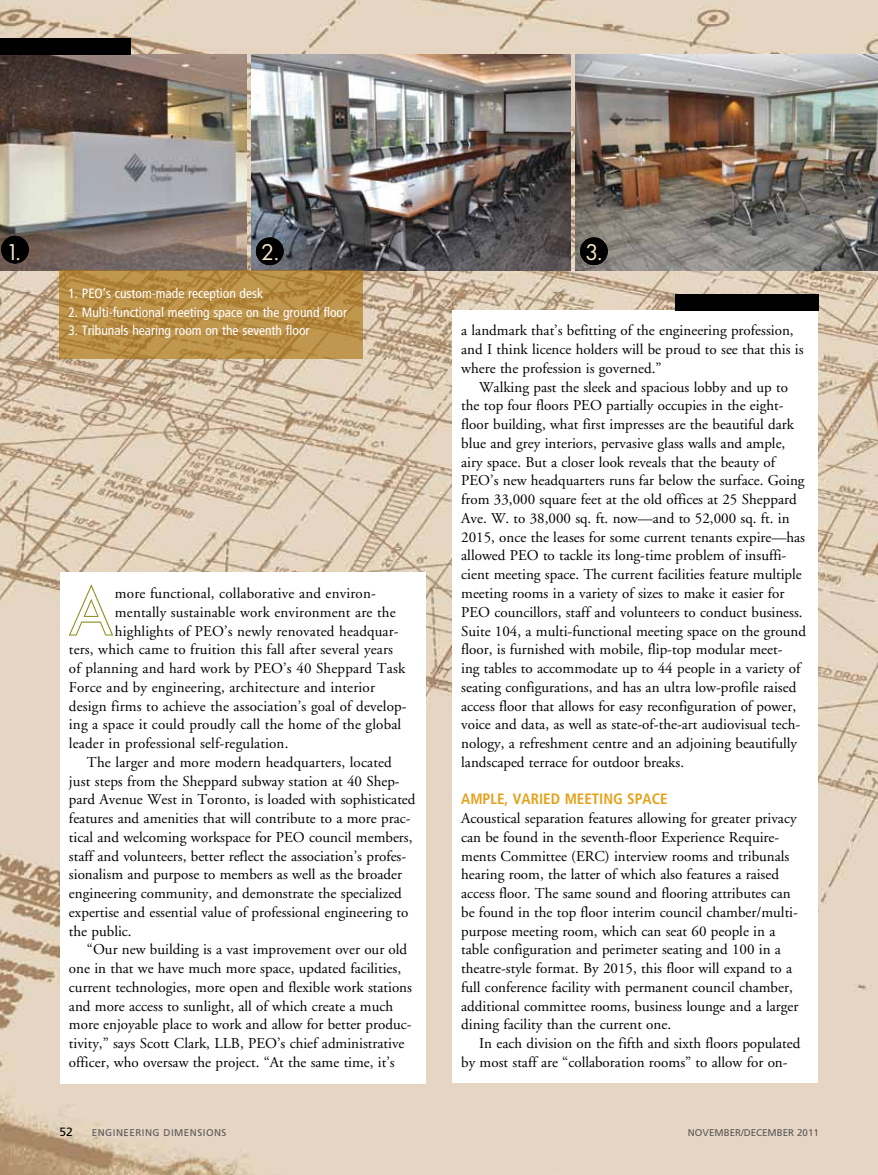
<style>
.page{position:relative;width:878px;height:1175px;background:#fff}
.page>*{position:absolute;margin:0;border:0;box-sizing:border-box;transform-origin:0 0}
.t1{font:71.85px "Brillant Open";color:#898a17}
.t2{font:24px "Brillant";color:#f4e7c8}
.t3{font:15px/18.8px "Adobe Garamond";color:#000}
.t4{font:700 condensed 15px "Frutiger";color:#e4a11b}
.t5{font:condensed 13.5px "Frutiger";color:#fff}
.t6{font:12px "Frutiger";color:#000}
.t7{font:9.75px "Frutiger";letter-spacing:.05em;color:#58595b}
.t8{font:9.75px "Frutiger";color:#58595b}
</style>
<div class="page">
<img style="left:0;top:0;width:878px;height:1174px">
<div style="left:60px;top:572px;width:365px;height:511px;background:#fff"></div>
<div style="left:452px;top:310px;width:366px;height:773px;background:#fff"></div>
<img style="left:575px;top:54px;width:303px;height:216px">
<img style="left:251px;top:54px;width:319px;height:216px">
<img style="left:0;top:55px;width:246px;height:215px">
<svg style="left:59px;top:270px;width:303px;height:89px;background:#b78c43"></svg>
<div style="left:256px;top:237px;width:27px;height:28px;background:#000;border-radius:50%"></div>
<div style="left:1px;top:236px;width:28px;height:27px;background:#000;border-radius:50%"></div>
<div style="left:580px;top:237px;width:27px;height:28px;background:#000;border-radius:50%"></div>
<div style="left:0;top:38px;width:130px;height:17px;background:#000"></div>
<div style="left:675px;top:294px;width:143px;height:16px;background:#000"></div>
<h2 class="t2" style="left:6px;top:239px;width:16px">1.</h2>
<h2 class="t2" style="left:261px;top:239px;width:20px">2.</h2>
<h2 class="t2" style="left:585px;top:239px;width:19px">3.</h2>
<p class="t5" style="left:68px;top:285px;width:196px">1. PEO’s custom-made reception desk</p>
<p class="t5" style="left:68px;top:304px;width:280px">2. Multi-functional meeting space on the ground floor</p>
<p class="t5" style="left:68px;top:323px;width:243px">3. Tribunals hearing room on the seventh floor</p>
<h1 class="t1" style="left:69px;top:574px;width:44px">A</h1>
<p class="t3" style="left:115px;top:584px;width:262px">more functional, collaborative and environ-</p>
<p class="t3" style="left:115px;top:603px;width:282px">mentally sustainable work environment are the</p>
<p class="t3" style="left:115px;top:622px;width:285px">highlights of PEO’s newly renovated headquar-</p>
<p class="t3" style="left:69px;top:640px;width:325px">ters, which came to fruition this fall after several years</p>
<p class="t3" style="left:69px;top:659px;width:338px">of planning and hard work by PEO’s 40 Sheppard Task</p>
<p class="t3" style="left:69px;top:678px;width:307px">Force and by engineering, architecture and interior</p>
<p class="t3" style="left:69px;top:697px;width:339px">design firms to achieve the association’s goal of develop-</p>
<p class="t3" style="left:69px;top:715px;width:334px">ing a space it could proudly call the home of the global</p>
<p class="t3" style="left:69px;top:734px;width:221px">leader in professional self-regulation.</p>
<p class="t3" style="left:87px;top:753px;width:306px">The larger and more modern headquarters, located</p>
<p class="t3" style="left:69px;top:772px;width:332px">just steps from the Sheppard subway station at 40 Shep-</p>
<p class="t3" style="left:69px;top:790px;width:348px">pard Avenue West in Toronto, is loaded with sophisticated</p>
<p class="t3" style="left:69px;top:809px;width:343px">features and amenities that will contribute to a more prac-</p>
<p class="t3" style="left:69px;top:828px;width:345px">tical and welcoming workspace for PEO council members,</p>
<p class="t3" style="left:69px;top:847px;width:339px">staff and volunteers, better reflect the association’s profes-</p>
<p class="t3" style="left:69px;top:865px;width:334px">sionalism and purpose to members as well as the broader</p>
<p class="t3" style="left:69px;top:884px;width:334px">engineering community, and demonstrate the specialized</p>
<p class="t3" style="left:69px;top:903px;width:341px">expertise and essential value of professional engineering to</p>
<p class="t3" style="left:69px;top:922px;width:64px">the public.</p>
<p class="t3" style="left:87px;top:940px;width:322px">“Our new building is a vast improvement over our old</p>
<p class="t3" style="left:69px;top:959px;width:334px">one in that we have much more space, updated facilities,</p>
<p class="t3" style="left:69px;top:978px;width:344px">current technologies, more open and flexible work stations</p>
<p class="t3" style="left:69px;top:997px;width:326px">and more access to sunlight, all of which create a much</p>
<p class="t3" style="left:69px;top:1015px;width:344px">more enjoyable place to work and allow for better produc-</p>
<p class="t3" style="left:69px;top:1034px;width:337px">tivity,” says Scott Clark, LLB, PEO’s chief administrative</p>
<p class="t3" style="left:69px;top:1053px;width:327px">officer, who oversaw the project. “At the same time, it’s</p>
<p class="t3" style="left:461px;top:322px;width:344px">a landmark that’s befitting of the engineering profession, and I think licence holders will be proud to see that this is where the profession is governed.”</p>
<p class="t3" style="left:461px;top:378px;width:346px;text-indent:18px">Walking past the sleek and spacious lobby and up to the top four floors PEO partially occupies in the eight&shy;floor building, what first impresses are the beautiful dark blue and grey interiors, pervasive glass walls and ample, airy space. But a closer look reveals that the beauty of PEO’s new headquarters runs far below the surface. Going from 33,000 square feet at the old offices at 25 Sheppard Ave. W. to 38,000 sq. ft. now—and to 52,000 sq. ft. in 2015, once the leases for some current tenants expire—has allowed PEO to tackle its long-time problem of insuffi&shy;cient meeting space. The current facilities feature multiple meeting rooms in a variety of sizes to make it easier for PEO councillors, staff and volunteers to conduct business.<br>Suite 104, a multi-functional meeting space on the ground floor, is furnished with mobile, flip-top modular meet-<br>ing tables to accommodate up to 44 people in a variety of seating configurations, and has an ultra low-profile raised access floor that allows for easy reconfiguration of power, voice and data, as well as state-of-the-art audiovisual tech&shy;nology, a refreshment centre and an adjoining beautifully landscaped terrace for outdoor breaks.</p>
<p class="t4" style="left:461px;top:789px;width:208px">AMPLE, VARIED MEETING SPACE</p>
<p class="t3" style="left:461px;top:809px;width:339px">Acoustical separation features allowing for greater privacy can be found in the seventh-floor Experience Require&shy;ments Committee (ERC) interview rooms and tribunals hearing room, the latter of which also features a raised access floor. The same sound and flooring attributes can be found in the top floor interim council chamber/multi&shy;purpose meeting room, which can seat 60 people in a table configuration and perimeter seating and 100 in a theatre-style format. By 2015, this floor will expand to a full conference facility with permanent council chamber, additional committee rooms, business lounge and a larger dining facility than the current one.</p>
<p class="t3" style="left:461px;top:1034px;width:341px;text-indent:18px">In each division on the fifth and sixth floors populated by most staff are “collaboration rooms” to allow for on-</p>
<p class="t6" style="left:59px;top:1124px;width:15px">52</p>
<p class="t7" style="left:92px;top:1127px;width:136px">ENGINEERING DIMENSIONS</p>
<p class="t8" style="left:688px;top:1127px;width:132px">NOVEM BER/DECEM BER 2011</p>
</div>
